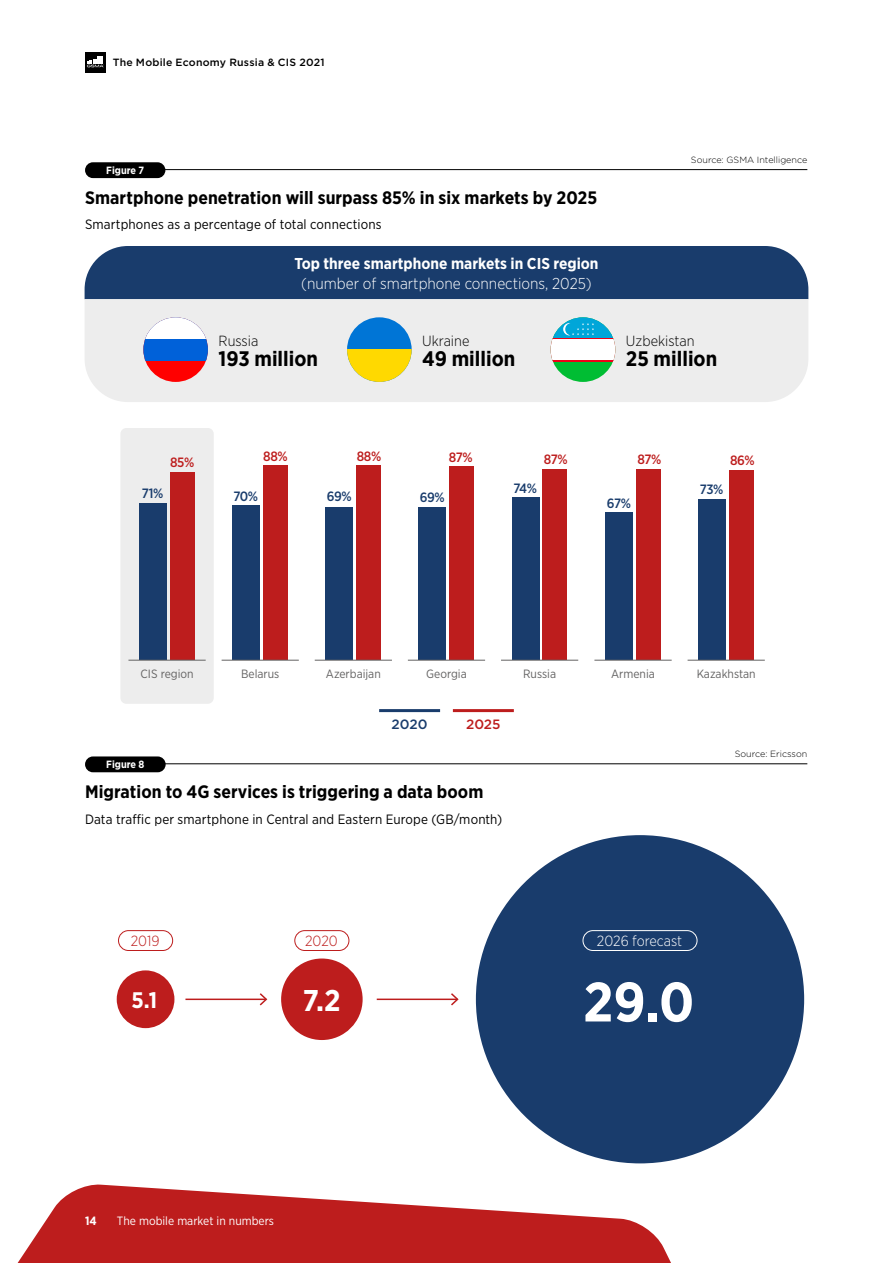
<style>
.page{position:relative;width:893px;height:1263px;background:#fff}
.page>*{position:absolute;margin:0;border:0;box-sizing:border-box;transform-origin:0 0}
.t1{font:700 55.5px "Gotham Narrow";color:#fff}
.t2{font:700 30px "Gotham Narrow";color:#fff}
.t3{font:700 22.5px "Gotham Narrow";color:#fff}
.t4{font:700 21px "Gotham Narrow";color:#000}
.t5{font:700 18px "Gotham Narrow";color:#000}
.t6{font:700 15.75px "Gotham Narrow";color:#fff}
.t7{font:300 15.75px "Gotham Narrow";color:#fff}
.t8{font:300 14.7px "Gotham Narrow";color:#000}
.t9{font:300 14.7px "Gotham Narrow";color:#fff}
.t10{font:300 14.7px "Gotham Narrow";color:#bd1d1d}
.t11{font:13.5px "Gotham Narrow";letter-spacing:.01em;color:#000}
.t12{font:500 13.5px "Gotham Narrow";letter-spacing:-.045em;color:#193c6c}
.t13{font:500 13.5px "Gotham Narrow";letter-spacing:-.03em;color:#bd1d1d}
.t14{font:500 13.5px "Gotham";color:#193c6c}
.t15{font:500 13.5px "Gotham";color:#bd1d1d}
.t16{font:12px "Gotham Narrow";color:#646363}
.t17{font:12px "Gotham Narrow";color:#fff}
.t18{font:700 12px "Gotham Narrow";color:#fff}
.t19{font:500 10.5px "Gotham";letter-spacing:.02em;color:#000}
.t20{font:700 10.5px "Gotham Narrow";color:#fff}
.t21{font:300 9px "Gotham";color:#000}
</style>
<div class="page">
<svg style="left:17px;top:1184px;width:654px;height:79px;fill:#bd1d1d"></svg>
<svg style="left:85px;top:52px;width:21px;height:21px"></svg>
<svg style="left:87px;top:59px;width:17px;height:8px"></svg>
<div style="left:97px;top:56px;width:6px;height:7px;background:#fff"></div>
<div style="left:85px;top:162px;width:80px;height:16px;background:#000;border-radius:8px"></div>
<hr style="left:162px;top:169px;width:645px;height:1px;background:#000">
<div style="left:85px;top:246px;width:723px;height:53px;background:#193c6c"></div>
<div style="left:85px;top:299px;width:723px;height:103px;background:#ededed"></div>
<div style="left:143px;top:317px;width:65px;height:65px;background:#f00;border-radius:32px"></div>
<div style="left:143px;top:317px;width:65px;height:43px;background:#0061d9"></div>
<svg style="left:143px;top:317px;width:65px;height:22px"></svg>
<div style="left:347px;top:317px;width:65px;height:65px;background:#0075d6;border-radius:32px"></div>
<svg style="left:347px;top:350px;width:65px;height:32px;background:#f9dc35"></svg>
<hr style="left:379px;top:709px;width:61px;height:3px;background:#193c6c">
<hr style="left:453px;top:709px;width:61px;height:3px;background:#bd1d1d">
<div style="left:120px;top:428px;width:94px;height:276px;background:#ededed;border-radius:6px"></div>
<div style="left:139px;top:503px;width:27px;height:157px;background:#193c6c"></div>
<div style="left:170px;top:472px;width:25px;height:188px;background:#bd1d1d"></div>
<div style="left:419px;top:507px;width:27px;height:153px;background:#193c6c"></div>
<div style="left:449px;top:467px;width:25px;height:193px;background:#bd1d1d"></div>
<div style="left:326px;top:507px;width:27px;height:153px;background:#193c6c"></div>
<div style="left:356px;top:465px;width:25px;height:195px;background:#bd1d1d"></div>
<div style="left:233px;top:506px;width:27px;height:154px;background:#193c6c"></div>
<div style="left:263px;top:465px;width:25px;height:195px;background:#bd1d1d"></div>
<hr style="left:408px;top:660px;width:77px;height:1px;background:#646363">
<hr style="left:315px;top:660px;width:77px;height:1px;background:#646363">
<hr style="left:222px;top:660px;width:77px;height:1px;background:#646363">
<hr style="left:128px;top:660px;width:78px;height:1px;background:#646363">
<div style="left:605px;top:513px;width:27px;height:147px;background:#193c6c"></div>
<div style="left:636px;top:469px;width:25px;height:191px;background:#bd1d1d"></div>
<hr style="left:594px;top:660px;width:78px;height:1px;background:#646363">
<div style="left:699px;top:499px;width:27px;height:161px;background:#193c6c"></div>
<div style="left:729px;top:470px;width:25px;height:190px;background:#bd1d1d"></div>
<hr style="left:688px;top:660px;width:77px;height:1px;background:#646363">
<div style="left:512px;top:497px;width:27px;height:163px;background:#193c6c"></div>
<div style="left:542px;top:469px;width:25px;height:191px;background:#bd1d1d"></div>
<hr style="left:501px;top:660px;width:77px;height:1px;background:#646363">
<div style="left:85px;top:756px;width:81px;height:16px;background:#000;border-radius:8px"></div>
<hr style="left:162px;top:763px;width:645px;height:1px;background:#000">
<div style="left:117px;top:970px;width:57px;height:58px;background:#bd1d1d;border-radius:50%"></div>
<div style="left:281px;top:958px;width:82px;height:82px;background:#bd1d1d;border-radius:50%"></div>
<div style="left:476px;top:835px;width:328px;height:328px;background:#193c6c;border-radius:50%"></div>
<hr style="left:185px;top:998px;width:81px;height:2px;background:#bd1d1d">
<svg style="left:258px;top:993px;width:10px;height:13px"></svg>
<hr style="left:377px;top:998px;width:80px;height:2px;background:#bd1d1d">
<svg style="left:449px;top:993px;width:10px;height:13px"></svg>
<div style="left:294px;top:930px;width:55px;height:21px;border:1px solid #bd1d1d;border-radius:10px"></div>
<div style="left:118px;top:930px;width:55px;height:21px;border:1px solid #bd1d1d;border-radius:10px"></div>
<div style="left:583px;top:930px;width:114px;height:21px;border:1px solid #fff;border-radius:10px"></div>
<div style="left:551px;top:317px;width:64px;height:65px;background:#00bd33;border-radius:32px"></div>
<svg style="left:551px;top:317px;width:64px;height:21px"></svg>
<div style="left:551px;top:338px;width:64px;height:23px;background:#f00017"></div>
<div style="left:551px;top:339px;width:64px;height:21px;background:#fff"></div>
<svg style="left:563px;top:323px;width:31px;height:12px"></svg>
<p class="t19" style="left:113px;top:55px;width:213px">The Mobile Economy Russia &amp; CIS 2021</p>
<p class="t20" style="left:106px;top:163px;width:39px">Figure 7</p>
<h3 class="t5" style="left:85px;top:186px;width:514px">Smartphone penetration will surpass 85% in six markets by 2025</h3>
<p class="t11" style="left:85px;top:216px;width:298px">Smartphones as a percentage of total connections</p>
<p class="t6" style="left:294px;top:254px;width:306px">Top three smartphone markets in CIS region</p>
<p class="t7" style="left:301px;top:274px;width:292px">(number of smartphone connections, 2025)</p>
<p class="t8" style="left:219px;top:332px;width:41px">Russia</p>
<h3 class="t4" style="left:219px;top:345px;width:101px">193 million</h3>
<p class="t8" style="left:422px;top:332px;width:49px">Ukraine</p>
<h3 class="t4" style="left:422px;top:345px;width:95px">49 million</h3>
<p class="t21" style="left:691px;top:154px;width:118px">Source: GSMA Intelligence</p>
<p class="t8" style="left:626px;top:332px;width:70px">Uzbekistan</p>
<h3 class="t4" style="left:626px;top:345px;width:93px">25 million</h3>
<p class="t13" style="left:170px;top:454px;width:26px">85%</p>
<p class="t13" style="left:263px;top:447px;width:26px">88%</p>
<p class="t13" style="left:357px;top:447px;width:26px">88%</p>
<p class="t13" style="left:449px;top:448px;width:25px">87%</p>
<p class="t13" style="left:544px;top:451px;width:25px">87%</p>
<p class="t13" style="left:637px;top:451px;width:25px">87%</p>
<p class="t13" style="left:730px;top:452px;width:26px">86%</p>
<p class="t12" style="left:142px;top:484px;width:23px">71%</p>
<p class="t12" style="left:233px;top:488px;width:26px">70%</p>
<p class="t12" style="left:327px;top:488px;width:26px">69%</p>
<p class="t12" style="left:420px;top:489px;width:26px">69%</p>
<p class="t12" style="left:513px;top:480px;width:25px">74%</p>
<p class="t12" style="left:607px;top:494px;width:26px">67%</p>
<p class="t12" style="left:700px;top:481px;width:25px">73%</p>
<p class="t16" style="left:141px;top:666px;width:54px">CIS region</p>
<p class="t16" style="left:241px;top:666px;width:40px">Belarus</p>
<p class="t16" style="left:326px;top:666px;width:56px">Azerbaijan</p>
<p class="t16" style="left:426px;top:666px;width:42px">Georgia</p>
<p class="t14" style="left:392px;top:715px;width:37px">2020</p>
<p class="t15" style="left:466px;top:715px;width:36px">2025</p>
<p class="t20" style="left:106px;top:758px;width:40px">Figure 8</p>
<h3 class="t5" style="left:85px;top:780px;width:400px">Migration to 4G services is triggering a data boom</h3>
<p class="t11" style="left:85px;top:810px;width:419px">Data traffic per smartphone in Central and Eastern Europe (GB/month)</p>
<p class="t16" style="left:523px;top:666px;width:34px">Russia</p>
<p class="t16" style="left:611px;top:666px;width:45px">Armenia</p>
<p class="t16" style="left:697px;top:666px;width:61px">Kazakhstan</p>
<p class="t21" style="left:735px;top:748px;width:74px">Source: Ericsson</p>
<p class="t10" style="left:131px;top:932px;width:30px">2019</p>
<p class="t10" style="left:305px;top:932px;width:34px">2020</p>
<p class="t9" style="left:597px;top:932px;width:87px">2026 forecast</p>
<h3 class="t3" style="left:132px;top:986px;width:27px">5.1</h3>
<h2 class="t2" style="left:303px;top:981px;width:39px">7.2</h2>
<h1 class="t1" style="left:583px;top:966px;width:113px">29.0</h1>
<p class="t18" style="left:85px;top:1213px;width:13px">14</p>
<p class="t17" style="left:117px;top:1213px;width:159px">The mobile market in numbers</p>
</div>
